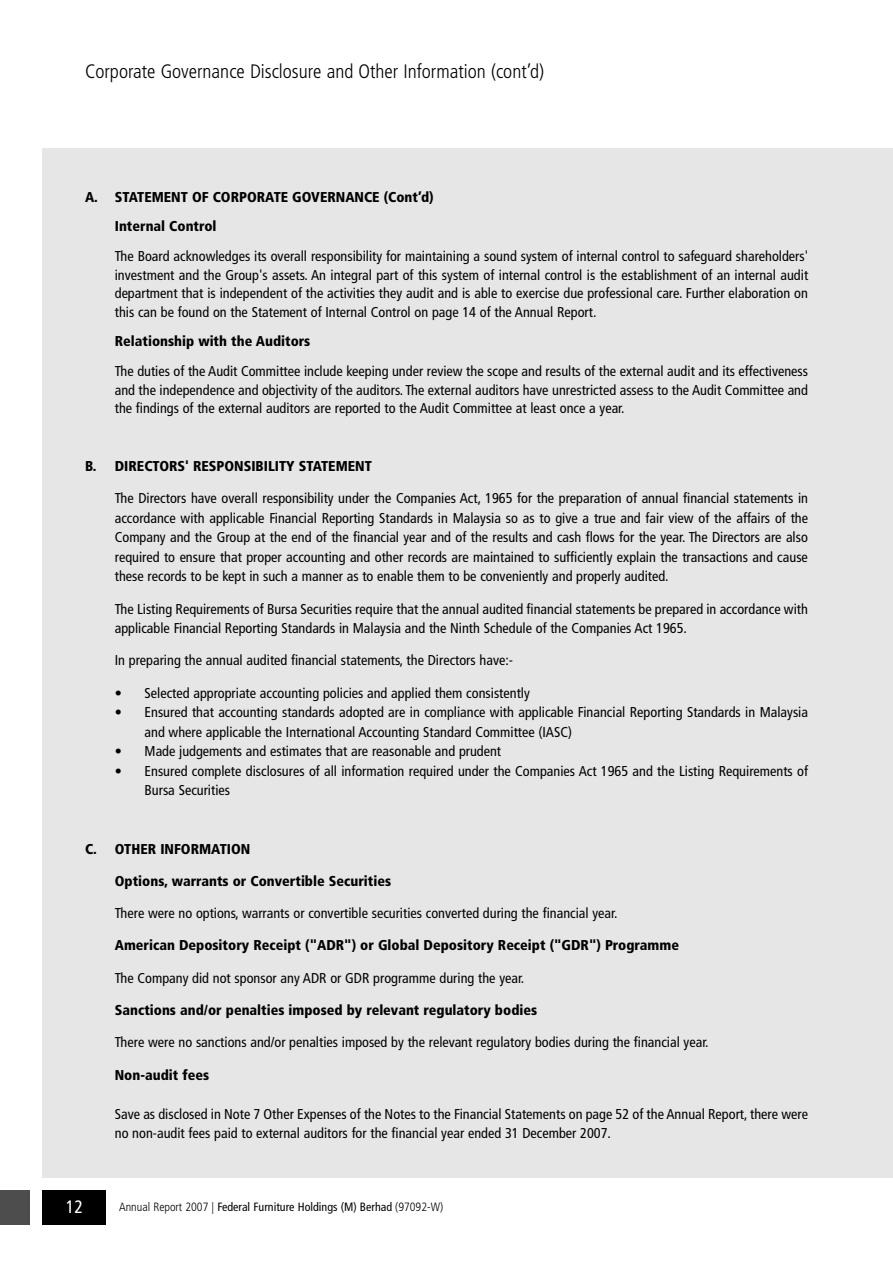
<style>
.page{position:relative;width:893px;height:1263px;background:#fff}
.page>*{position:absolute;margin:0;border:0;box-sizing:border-box;transform-origin:0 0}
.t1{font:300 condensed 19.5px "Frutiger";color:#000}
.t2{font:condensed 18px "Frutiger";color:#fff}
.t3{font:condensed 14.25px/19.5px "Frutiger";color:#000}
.t4{font:900 condensed 14.25px/29.4px "Frutiger";color:#000}
.t5{font:condensed 12px "Frutiger";color:#000}
.s1{font-weight:300}
</style>
<div class="page">
<div style="left:43px;top:149px;width:850px;height:1029px;background:#e6e6e6"></div>
<div style="left:0;top:1191px;width:30px;height:34px;background:#4d4d4d"></div>
<div style="left:43px;top:1191px;width:63px;height:34px;background:#000"></div>
<h1 class="t1" style="left:85px;top:64px;width:461px">Corporate Governance Disclosure and Other Information (cont’d)</h1>
<p class="t4" style="left:115px;top:184px;width:320px;text-indent:-30px">A. STATEMENT OF CORPORATE GOVERNANCE (Cont’d)<br>Internal Control</p>
<p class="t3" style="left:115px;top:248px;width:695px;line-height:18.8px;text-align:justify">The Board acknowledges its overall responsibility for maintaining a sound system of internal control to safeguard shareholders' investment and the Group's assets. An integral part of this system of internal control is the establishment of an internal audit department that is independent of the activities they audit and is able to exercise due professional care. Further elaboration on this can be found on the Statement of Internal Control on page 14 of the Annual Report.</p>
<p class="t4" style="left:115px;top:328px;width:197px">Relationship with the Auditors</p>
<p class="t3" style="left:115px;top:363px;width:695px;line-height:18.8px;text-align:justify">The duties of the Audit Committee include keeping under review the scope and results of the external audit and its effectiveness and the independence and objectivity of the auditors. The external auditors have unrestricted assess to the Audit Committee and the findings of the external auditors are reported to the Audit Committee at least once a year.</p>
<p class="t4" style="left:85px;top:453px;width:288px">B. DIRECTORS' RESPONSIBILITY STATEMENT</p>
<p class="t3" style="left:115px;top:490px;width:695px;text-align:justify">The Directors have overall responsibility under the Companies Act, 1965 for the preparation of annual financial statements in accordance with applicable Financial Reporting Standards in Malaysia so as to give a true and fair view of the affairs of the Company and the Group at the end of the financial year and of the results and cash flows for the year. The Directors are also required to ensure that proper accounting and other records are maintained to sufficiently explain the transactions and cause these records to be kept in such a manner as to enable them to be conveniently and properly audited.</p>
<p class="t3" style="left:115px;top:600px;width:695px">The Listing Requirements of Bursa Securities require that the annual audited financial statements be prepared in accordance with applicable Financial Reporting Standards in Malaysia and the Ninth Schedule of the Companies Act 1965.</p>
<p class="t3" style="left:115px;top:652px;width:400px">In preparing the annual audited financial statements, the Directors have:-</p>
<p class="t3" style="left:115px;top:684px;width:417px">• Selected appropriate accounting policies and applied them consistently</p>
<p class="t3" style="left:145px;top:704px;width:665px;text-indent:-30px">• Ensured that accounting standards adopted are in compliance with applicable Financial Reporting Standards in Malaysia and where applicable the International Accounting Standard Committee (IASC)</p>
<p class="t3" style="left:115px;top:743px;width:388px">• Made judgements and estimates that are reasonable and prudent</p>
<p class="t3" style="left:145px;top:762px;width:665px;text-indent:-30px">• Ensured complete disclosures of all information required under the Companies Act 1965 and the Listing Requirements of<br>Bursa Securities</p>
<p class="t4" style="left:85px;top:835px;width:167px">C. OTHER INFORMATION</p>
<p class="t4" style="left:115px;top:867px;width:278px">Options, warrants or Convertible Securities</p>
<p class="t3" style="left:115px;top:905px;width:504px">There were no options, warrants or convertible securities converted during the financial year.</p>
<p class="t4" style="left:115px;top:932px;width:566px">American Depository Receipt ("ADR") or Global Depository Receipt ("GDR") Programme</p>
<p class="t3" style="left:115px;top:969px;width:411px">The Company did not sponsor any ADR or GDR programme during the year.</p>
<p class="t4" style="left:115px;top:996px;width:424px">Sanctions and/or penalties imposed by relevant regulatory bodies</p>
<p class="t3" style="left:115px;top:1034px;width:595px">There were no sanctions and/or penalties imposed by the relevant regulatory bodies during the financial year.</p>
<p class="t4" style="left:115px;top:1061px;width:96px">Non-audit fees</p>
<p class="t3" style="left:115px;top:1105px;width:695px">Save as disclosed in Note 7 Other Expenses of the Notes to the Financial Statements on page 52 of the Annual Report, there were no non-audit fees paid to external auditors for the financial year ended 31 December 2007.</p>
<p class="t2" style="left:66px;top:1199px;width:19px">12</p>
<p class="t5" style="left:119px;top:1202px;width:326px"><span class="s1">Annual Report 2007 |</span> Federal Furniture Holdings (M) Berhad <span class="s1">(97092-W)</span></p>
</div>
